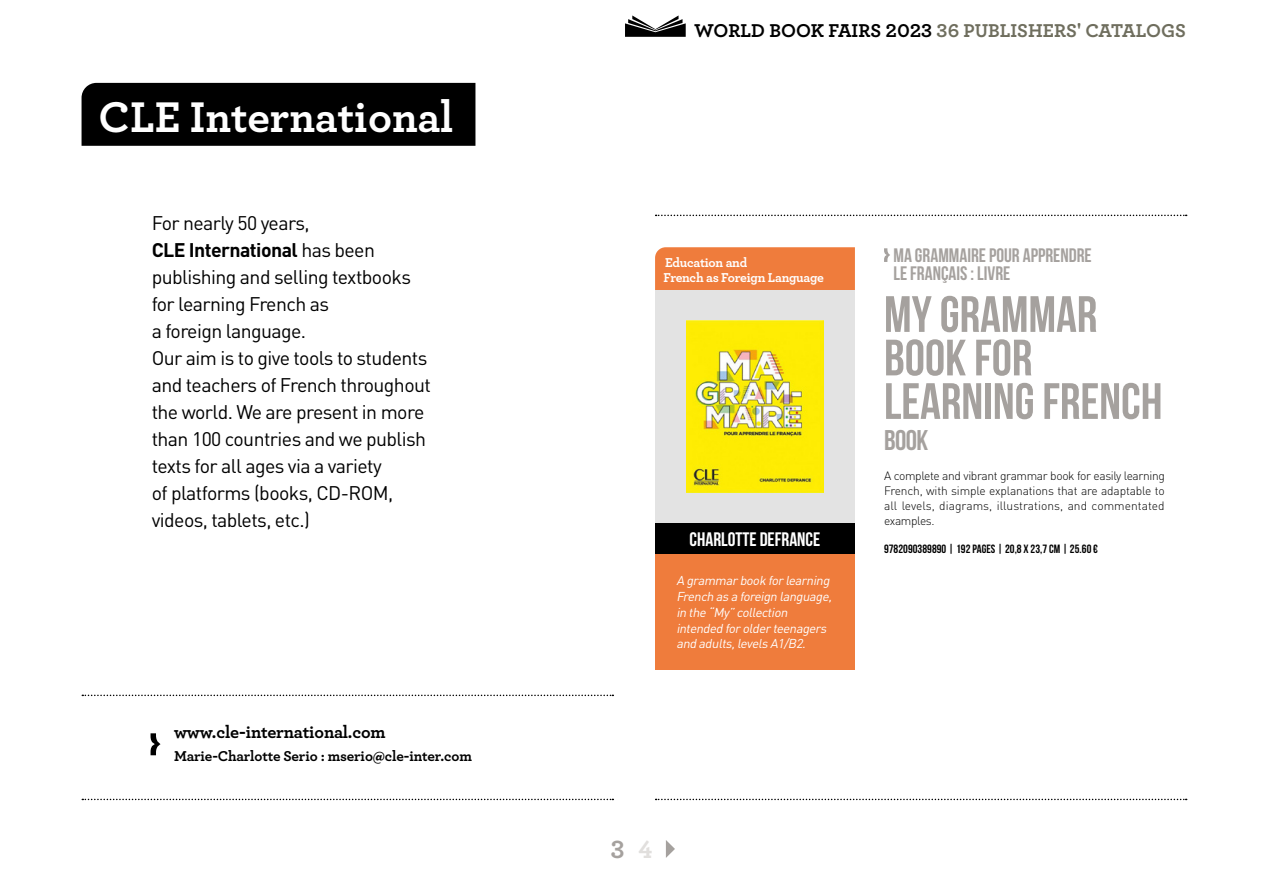
<style>
.page{position:relative;width:1263px;height:893px;background:#fff}
.page>*{position:absolute;margin:0;border:0;box-sizing:border-box;transform-origin:0 0}
.t1{font:51px/43.5px "Bebas Neue";color:#a5a19e}
.t2{font:700 45px "Archer";color:#fff}
.t3{font:28.5px "Bebas Neue";color:#a5a19e}
.t4{font:700 26.1px "Archer";color:#a5a19e}
.t5{font:19.5px/27px "DIN Pro";letter-spacing:-.03em;color:#000}
.t6{font:19.5px/18px "Bebas Neue";color:#a5a19e}
.t7{font:700 19.5px "Archer";color:#6f6e5e}
.t8{font:19.5px "Bebas Neue";color:#fff}
.t9{font:700 18px "Archer";letter-spacing:-.01em;color:#000}
.t10{font:700 15px "Archer";letter-spacing:-.01em;color:#000}
.t11{font:700 13.5px/15px "Archer";letter-spacing:-.02em;color:#fff}
.t12{font:italic 12.75px/15.8px "DIN Pro";color:#fff}
.t13{font:300 12px/15px "DIN Pro";color:#000;text-align:justify}
.t14{font:12px "Bebas Neue";letter-spacing:.005em;color:#000}
.s1{font-weight:700}
.s2{color:#000}
.s3{color:#e1dfdd}
</style>
<div class="page">
<svg style="left:656px;top:215px;width:531px;height:1px"></svg>
<svg style="left:884px;top:248px;width:6px;height:14px"></svg>
<svg style="left:656px;top:799px;width:531px;height:1px"></svg>
<svg style="left:82px;top:695px;width:531px;height:1px"></svg>
<svg style="left:82px;top:799px;width:531px;height:1px"></svg>
<svg style="left:625px;top:15px;width:61px;height:22px"></svg>
<svg style="left:151px;top:733px;width:10px;height:22px"></svg>
<div style="left:82px;top:83px;width:393px;height:63px;background:#000"></div>
<svg style="left:666px;top:840px;width:9px;height:18px"></svg>
<div style="left:655px;top:247px;width:200px;height:43px;background:#ef7c3c"></div>
<div style="left:655px;top:290px;width:200px;height:233px;background:#e3e3e3"></div>
<img style="left:687px;top:320px;width:136px;height:173px">
<div style="left:655px;top:523px;width:200px;height:32px;background:#000"></div>
<div style="left:655px;top:554px;width:200px;height:116px;background:#ef7c3c"></div>
<h2 class="t2" style="left:99px;top:82px;width:356px">CLE International</h2>
<p class="t5" style="left:152px;top:208px;width:281px">For nearly 50 years,<br><span class="s1">CLE International</span> has been publishing and selling textbooks for learning French as<br>a foreign language.<br>Our aim is to give tools to students and teachers of French throughout the world. We are present in more than 100 countries and we publish texts for all ages via a variety<br>of platforms (books, CD-ROM, videos, tablets, etc.)</p>
<p class="t9" style="left:174px;top:718px;width:213px">www.cle-international.com</p>
<p class="t10" style="left:174px;top:744px;width:299px">Marie-Charlotte Serio : mserio@cle-inter.com</p>
<p class="t7" style="left:694px;top:15px;width:493px"><span class="s2">WORLD BOOK FAIRS 2023</span> 36 PUBLISHERS' CATALOGS</p>
<p class="t11" style="left:663px;top:254px;width:162px">Education and<br>French as Foreign Language</p>
<p class="t8" style="left:690px;top:529px;width:132px">CHARLOTTE DEFRANCE</p>
<p class="t12" style="left:676px;top:572px;width:160px">A grammarbook forlearning<br>French asa foreign language, in the “My”collection intended forolderteenagers and adults,levelsA1/B2.</p>
<p class="t6" style="left:893px;top:246px;width:200px">MA GRAMMAIRE POUR APPRENDRE<br>LE FRANÇAIS : LIVRE</p>
<h1 class="t1" style="left:884px;top:292px;width:280px">MY GRAMMAR<br>BOOK FOR<br>LEARNING FRENCH</h1>
<h3 class="t3" style="left:884px;top:425px;width:46px">BOOK</h3>
<p class="t13" style="left:884px;top:468px;width:282px">A complete and vibrant grammar book for easily learning French, with simple explanations that are adaptable to all levels, diagrams, illustrations, and commentated examples.</p>
<p class="t14" style="left:884px;top:542px;width:215px">9782090389890 | 192 PAGES | 20,8 X 23,7 CM | 25.60 €</p>
<h3 class="t4" style="left:611px;top:829px;width:43px">3 <span class="s3">4</span></h3>
</div>
